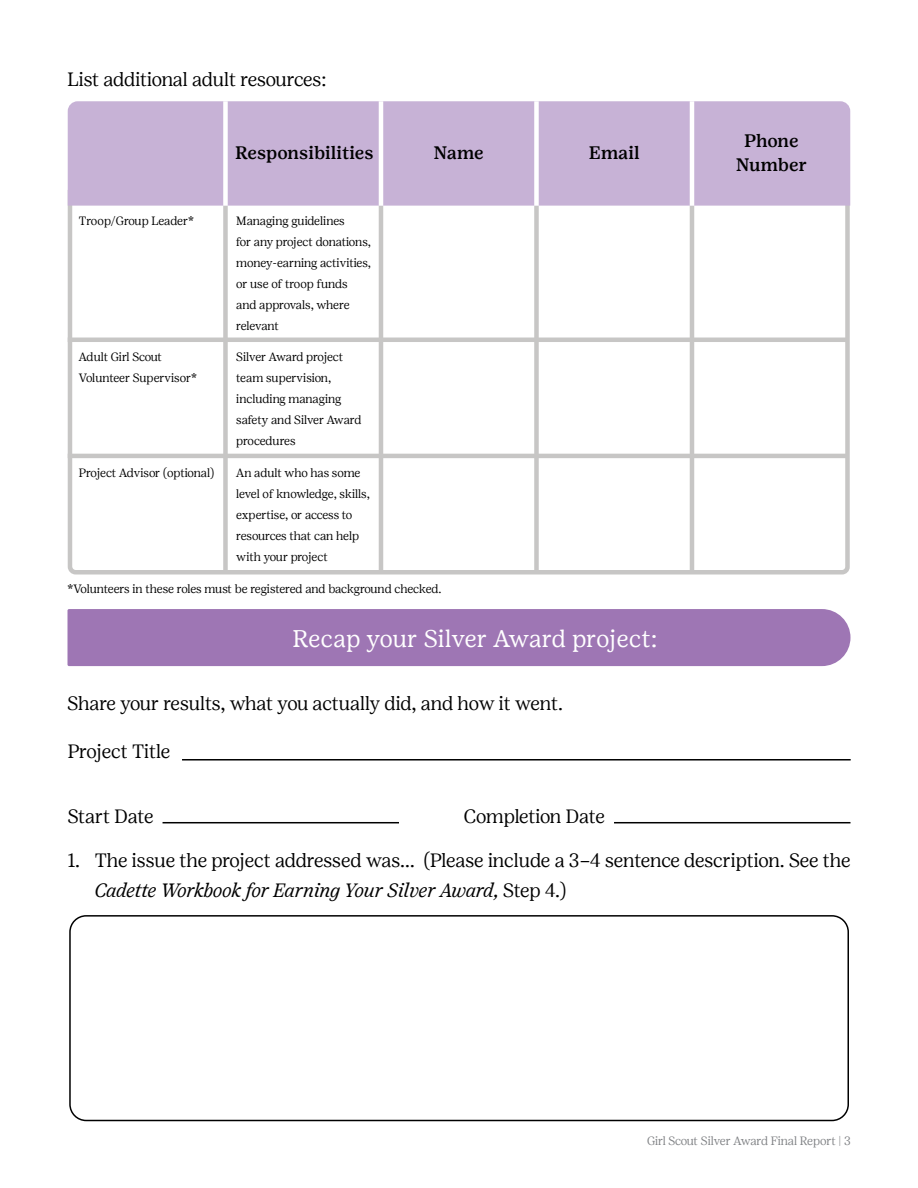
<style>
.page{position:relative;width:918px;height:1188px;background:#fff}
.page>*{position:absolute;margin:0;border:0;box-sizing:border-box;transform-origin:0 0}
.t1{font:24px "Girl Scout Text";color:#fff}
.t2{font:300 19.2px/30px "Girl Scout Display";color:#000}
.t3{font:500 18px/24px "Girl Scout Text";color:#000;text-align:center}
.t4{font:300 12px/21px "Girl Scout Display";color:#000}
.t5{font:300 12px "Girl Scout Display";letter-spacing:-.02em;color:#808285}
.s1{font-style:italic}
</style>
<div class="page">
<div style="left:68px;top:609px;width:783px;height:57px;background:#9e76b4"></div>
<svg style="left:67px;top:208px;width:783px;height:367px"></svg>
<div style="left:67px;top:101px;width:784px;height:107px;background:#c7b2d6"></div>
<div style="left:223px;top:206px;width:5px;height:366px;background:#c7c6c5"></div>
<div style="left:534px;top:206px;width:5px;height:366px;background:#c7c6c5"></div>
<hr style="left:379px;top:206px;width:4px;height:366px;background:#c7c6c5">
<hr style="left:690px;top:206px;width:4px;height:366px;background:#c7c6c5">
<hr style="left:68px;top:338px;width:779px;height:4px;background:#c7c6c5">
<hr style="left:68px;top:454px;width:779px;height:4px;background:#c7c6c5">
<div style="left:223px;top:101px;width:5px;height:105px;background:#fff"></div>
<hr style="left:379px;top:101px;width:4px;height:105px;background:#fff">
<div style="left:534px;top:101px;width:5px;height:105px;background:#fff"></div>
<hr style="left:690px;top:101px;width:4px;height:105px;background:#fff">
<hr style="left:182px;top:759px;width:669px;height:2px;background:#000">
<hr style="left:163px;top:822px;width:236px;height:1px;background:#000">
<hr style="left:614px;top:822px;width:237px;height:1px;background:#000">
<div style="left:69px;top:915px;width:780px;height:206px;border:2px solid #000;border-radius:16px"></div>
<h2 class="t2" style="left:68px;top:64px;width:260px">List additional adult resources:</h2>
<p class="t4" style="left:79px;top:210px;width:117px">Troop/Group Leader*</p>
<p class="t4" style="left:79px;top:346px;width:120px">Adult Girl Scout<br>Volunteer Supervisor*</p>
<p class="t4" style="left:79px;top:462px;width:137px">Project Advisor (optional)</p>
<h3 class="t3" style="left:235px;top:140px;width:140px">Responsibilities</h3>
<h3 class="t3" style="left:434px;top:140px;width:52px">Name</h3>
<h3 class="t3" style="left:589px;top:140px;width:52px">Email</h3>
<p class="t4" style="left:236px;top:210px;width:136px">Managing guidelines<br>for any project donations, money-earning activities, or use of troop funds<br>and approvals, where relevant</p>
<p class="t4" style="left:236px;top:346px;width:127px">Silver Award project team supervision, including managing safety and Silver Award procedures</p>
<p class="t4" style="left:236px;top:462px;width:135px">An adult who has some level of knowledge, skills, expertise, or access to resources that can help with your project</p>
<p class="t4" style="left:68px;top:578px;width:376px">*Volunteers in these roles must be registered and background checked.</p>
<h1 class="t1" style="left:293px;top:624px;width:366px">Recap your Silver Award project:</h1>
<h2 class="t2" style="left:68px;top:688px;width:497px">Share your results, what you actually did, and how it went.</h2>
<h2 class="t2" style="left:68px;top:736px;width:104px">Project Title</h2>
<h3 class="t3" style="left:736px;top:128px;width:73px">Phone<br>Number</h3>
<h2 class="t2" style="left:68px;top:801px;width:87px">Start Date</h2>
<h2 class="t2" style="left:464px;top:801px;width:142px">Completion Date</h2>
<h2 class="t2" style="left:95px;top:845px;width:757px;text-indent:-27px">1. The issue the project addressed was… (Please include a 3–4 sentence description. See the<br><span class="s1">Cadette Workbook for Earning Your Silver Award,</span> Step 4.)</h2>
<p class="t5" style="left:647px;top:1134px;width:205px">Girl Scout Silver Award Final Report | 3</p>
</div>
